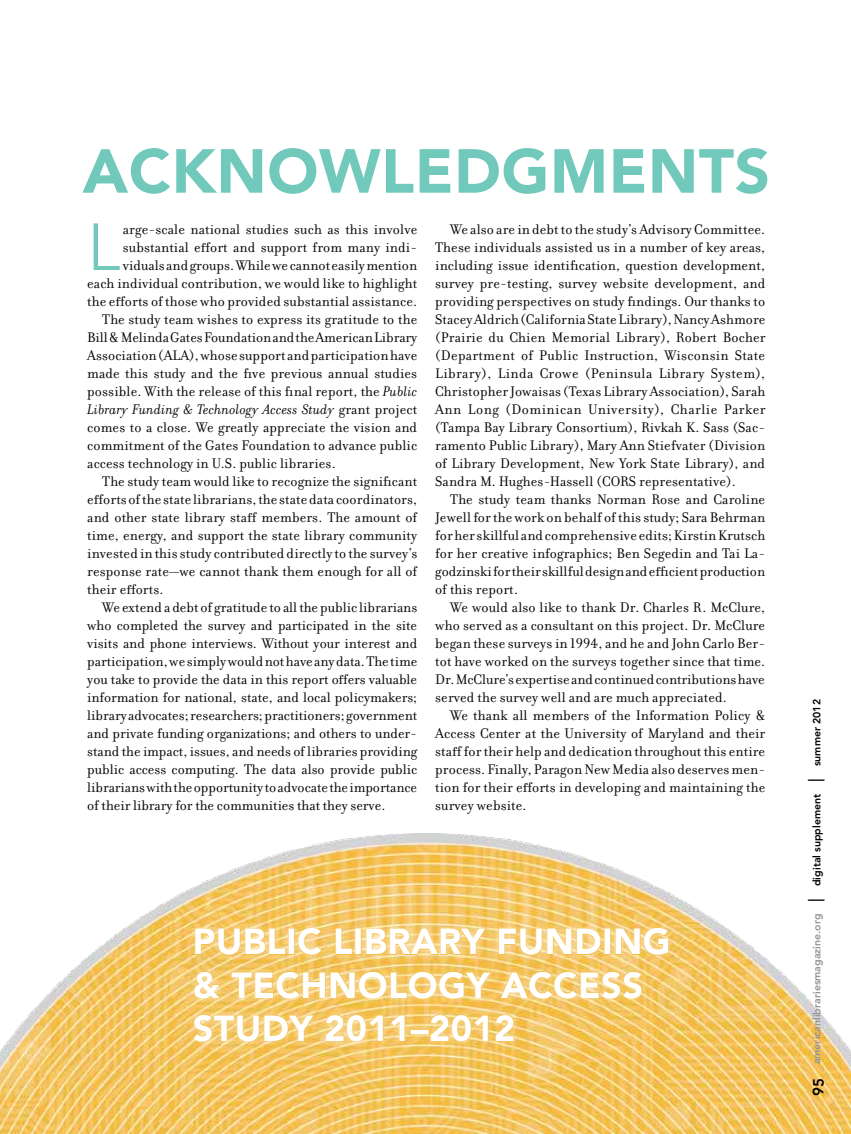
<style>
.page{position:relative;width:851px;height:1134px;background:#fff}
.page>*{position:absolute;margin:0;border:0;box-sizing:border-box;transform-origin:0 0}
.t1{font:300 65.85px "Avenir";color:#71c9bb}
.t2{font:900 61.5px "Avenir";letter-spacing:.01em;color:#71c9bb}
.t3{font:900 36px/43.2px "Avenir";letter-spacing:.01em;color:#fff}
.t4{font:15px/18px "Filosofia OT";letter-spacing:.01em;color:#000;text-align:justify}
.t5{font:italic 15px "Filosofia OT";letter-spacing:.01em;color:#000}
.t6{font:800 10.5px "Avenir";color:#939598}
.s1{font-style:italic}
.s2{font-style:normal}
.s3{font-size:15px;color:#000}
.s4{font-weight:500;font-size:16.5px;color:#000}
.s5{color:#000}
</style>
<div class="page">
<img style="left:0;top:833px;width:850px;height:301px">
<div style="left:186px;top:922px;width:488px;height:126px;background:#fff;opacity:.42"></div>
<svg style="left:194px;top:928px;width:92px;height:28px;background:#f5cd77"></svg>
<div style="left:288px;top:929px;width:7px;height:26px;border:1px solid #f4bc40"></div>
<svg style="left:297px;top:928px;width:25px;height:28px"></svg>
<svg style="left:335px;top:928px;width:18px;height:27px"></svg>
<div style="left:355px;top:929px;width:6px;height:26px;border:1px solid #f4bc40"></div>
<svg style="left:366px;top:928px;width:121px;height:27px;background:#f5cf7d"></svg>
<svg style="left:498px;top:928px;width:103px;height:28px;background:#f5cf7e"></svg>
<div style="left:604px;top:929px;width:6px;height:26px;border:1px solid #f4bc40"></div>
<svg style="left:615px;top:928px;width:54px;height:28px;background:#f5ce79"></svg>
<svg style="left:193px;top:971px;width:28px;height:28px"></svg>
<svg style="left:231px;top:971px;width:261px;height:28px;background:#f4cc74"></svg>
<svg style="left:500px;top:971px;width:142px;height:28px;background:#f4cc73"></svg>
<svg style="left:192px;top:1014px;width:123px;height:28px;background:#f5cc75"></svg>
<svg style="left:325px;top:1014px;width:59px;height:28px;background:#f5cf7a"></svg>
<svg style="left:390px;top:1015px;width:15px;height:27px"></svg>
<div style="left:410px;top:1029px;width:19px;height:5px;border:1px solid #f4bc40"></div>
<svg style="left:430px;top:1014px;width:59px;height:28px;background:#f5cd76"></svg>
<svg style="left:495px;top:1014px;width:19px;height:28px"></svg>
<h2 class="t2" style="left:82px;top:134px;width:340px">ACKNOWLEDG</h2>
<h2 class="t2" style="left:550px;top:134px;width:218px">MENTS</h2>
<h1 class="t1" style="left:87px;top:209px;width:34px">L</h1>
<p class="t4" style="left:123px;top:220px;width:296px">arge-scale national studies such as this involve</p>
<p class="t4" style="left:123px;top:238px;width:296px">substantial effort and support from many indi-</p>
<p class="t4" style="left:123px;top:256px;width:296px">viduals and groups. While we cannot easily mention</p>
<p class="t4" style="left:87px;top:274px;width:331px">each individual contribution, we would like to highlight</p>
<p class="t4" style="left:87px;top:292px;width:331px">the efforts of those who provided substantial assistance.</p>
<p class="t4" style="left:102px;top:310px;width:316px">The study team wishes to express its gratitude to the</p>
<p class="t4" style="left:87px;top:328px;width:331px">Bill &amp; Melinda Gates Foundation and the American Library</p>
<p class="t4" style="left:87px;top:346px;width:331px">Association (ALA), whose support and participation have</p>
<p class="t4" style="left:87px;top:364px;width:331px">made this study and the five previous annual studies</p>
<p class="t4" style="left:87px;top:382px;width:331px">possible. With the release of this final report, the <span class="s1">Public</span></p>
<p class="t5" style="left:87px;top:401px;width:331px">Library Funding &amp; Technology Access Study <span class="s2">grant project</span></p>
<p class="t4" style="left:87px;top:418px;width:331px">comes to a close. We greatly appreciate the vision and</p>
<p class="t4" style="left:87px;top:436px;width:331px">commitment of the Gates Foundation to advance public</p>
<p class="t4" style="left:87px;top:454px;width:250px">access technology in U.S. public libraries.</p>
<p class="t4" style="left:102px;top:472px;width:316px">The study team would like to recognize the significant</p>
<p class="t4" style="left:87px;top:490px;width:331px">efforts of the state librarians, the state data coordinators,</p>
<p class="t4" style="left:87px;top:508px;width:331px">and other state library staff members. The amount of</p>
<p class="t4" style="left:87px;top:526px;width:331px">time, energy, and support the state library community</p>
<p class="t4" style="left:87px;top:544px;width:331px">invested in this study contributed directly to the survey’s</p>
<p class="t4" style="left:87px;top:562px;width:331px">response rate—we cannot thank them enough for all of</p>
<p class="t4" style="left:87px;top:580px;width:78px">their efforts.</p>
<p class="t4" style="left:102px;top:598px;width:316px">We extend a debt of gratitude to all the public librarians</p>
<p class="t4" style="left:87px;top:616px;width:331px">who completed the survey and participated in the site</p>
<p class="t4" style="left:87px;top:634px;width:331px">visits and phone interviews. Without your interest and</p>
<p class="t4" style="left:87px;top:652px;width:331px">participation, we simply would not have any data. The time</p>
<p class="t4" style="left:87px;top:670px;width:331px">you take to provide the data in this report offers valuable</p>
<p class="t4" style="left:87px;top:688px;width:331px">information for national, state, and local policymakers;</p>
<p class="t4" style="left:87px;top:706px;width:331px">library advocates; researchers; practitioners; government</p>
<p class="t4" style="left:87px;top:724px;width:331px">and private funding organizations; and others to under-</p>
<p class="t4" style="left:87px;top:742px;width:331px">stand the impact, issues, and needs of libraries providing</p>
<p class="t4" style="left:87px;top:760px;width:331px">public access computing. The data also provide public</p>
<p class="t4" style="left:87px;top:778px;width:331px">librarians with the opportunity to advocate the importance</p>
<p class="t4" style="left:87px;top:796px;width:300px">of their library for the communities that they serve.</p>
<p class="t4" style="left:435px;top:220px;width:332px;text-indent:15px">We also are in debt to the study’s Advisory Committee.<br>These individuals assisted us in a number of key areas, including issue identification, question development, survey pre-testing, survey website development, and providing perspectives on study findings. Our thanks to Stacey Aldrich (California State Library), Nancy Ashmore (Prairie du Chien Memorial Library), Robert Bocher (Department of Public Instruction, Wisconsin State Library), Linda Crowe (Peninsula Library System), Christopher Jowaisas (Texas Library Association), Sarah Ann Long (Dominican University), Charlie Parker (Tampa Bay Library Consortium), Rivkah K. Sass (Sac&shy;ramento Public Library), Mary Ann Stiefvater (Division of Library Development, New York State Library), and Sandra M. Hughes-Hassell (CORS representative).</p>
<p class="t4" style="left:435px;top:490px;width:331px;text-indent:15px">The study team thanks Norman Rose and Caroline Jewell for the work on behalf of this study; Sara Behrman for her skillful and comprehensive edits; Kirstin Krutsch for her creative infographics; Ben Segedin and Tai La&shy;godzinski for their skillful design and efficient production of this report.</p>
<p class="t4" style="left:435px;top:598px;width:331px;text-indent:15px">We would also like to thank Dr. Charles R. McClure, who served as a consultant on this project. Dr. McClure began these surveys in 1994, and he and John Carlo Ber&shy;tot have worked on the surveys together since that time.<br>Dr. McClure’s expertise and continued contributions have served the survey well and are much appreciated.</p>
<p class="t4" style="left:435px;top:706px;width:331px;text-indent:15px">We thank all members of the Information Policy &amp; Access Center at the University of Maryland and their staff for their help and dedication throughout this entire process. Finally, Paragon New Media also deserves men&shy;tion for their efforts in developing and maintaining the survey website.</p>
<h3 class="t3" style="left:193px;top:920px;width:479px">PUBLIC LIBRARY FUNDING &amp; TECHNOLOGY ACCESS<br>STUDY 2011–2012</h3>
<p class="t6" style="left:810px;top:1096px;width:398px;rotate:-90deg"><span class="s3">95</span> americanlibrariesmagazine.org <span class="s4">|</span> <span class="s5">digital supplement</span> <span class="s4">|</span> <span class="s5">summer 2012</span></p>
</div>
